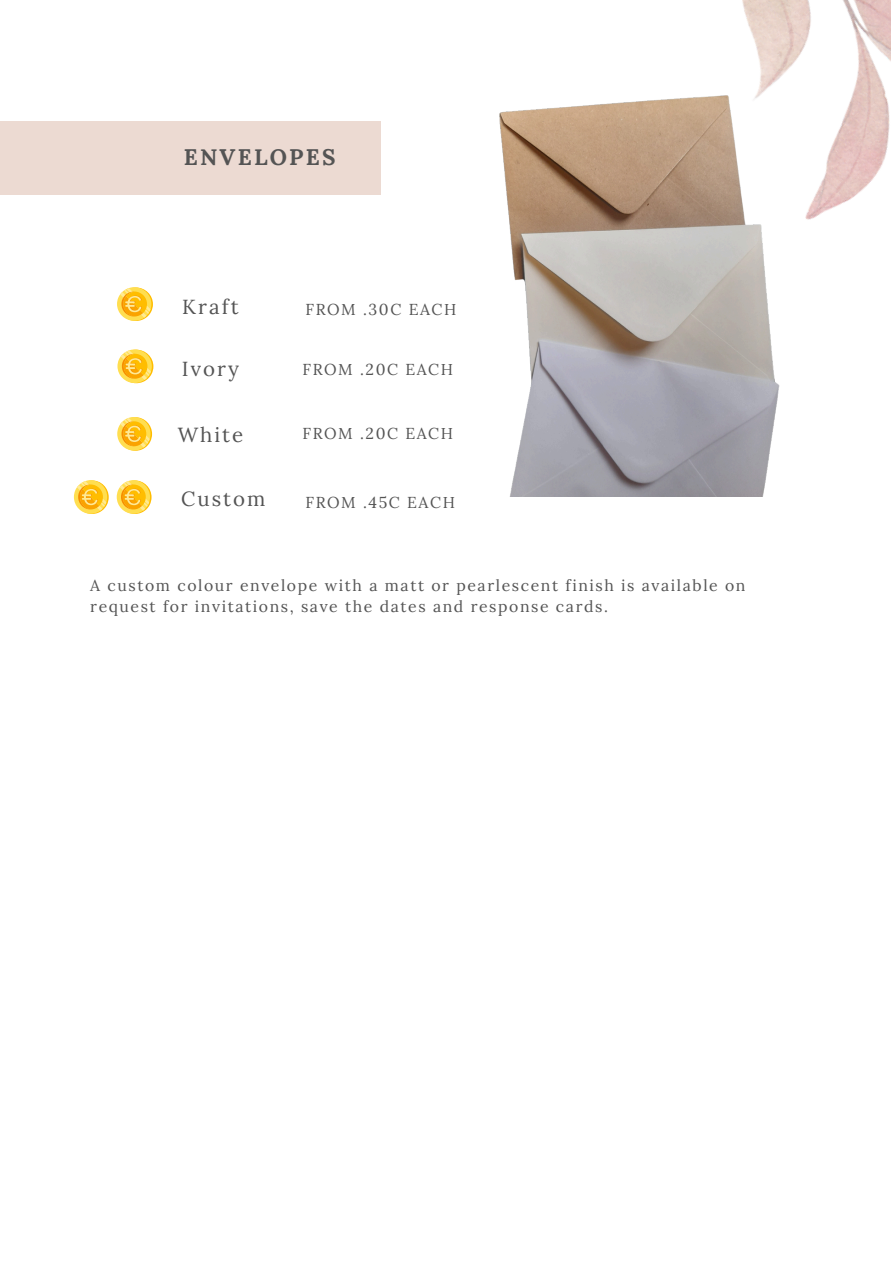
<style>
.page{position:relative;width:891px;height:1269px;background:#fff}
.page>*{position:absolute;margin:0;border:0;box-sizing:border-box;transform-origin:0 0}
.t1{font:700 22.5px "Lora";letter-spacing:.1em;color:#545454}
.t2{font:20.4px "Lora";letter-spacing:.1em;color:#545454}
.t3{font:15.75px/21.3px "Lora";letter-spacing:.1em;color:#545454}
</style>
<div class="page">
<img style="left:260px;top:0;width:631px;height:220px">
<div style="left:0;top:121px;width:381px;height:73px;background:#ecdad2"></div>
<img style="left:471px;top:89px;width:330px;height:408px">
<svg style="left:117px;top:480px;width:35px;height:34px"></svg>
<svg style="left:74px;top:480px;width:35px;height:34px"></svg>
<svg style="left:117px;top:287px;width:36px;height:34px"></svg>
<svg style="left:117px;top:349px;width:36px;height:34px"></svg>
<svg style="left:117px;top:417px;width:35px;height:34px"></svg>
<p class="t1" style="left:184px;top:142px;width:153px">ENVELOPES</p>
<p class="t2" style="left:182px;top:294px;width:58px">Kraft</p>
<h3 class="t3" style="left:305px;top:299px;width:153px">FROM .30C EACH</h3>
<p class="t2" style="left:182px;top:356px;width:58px">Ivory</p>
<h2 class="t3" style="left:302px;top:358px;width:152px">FROM .20C EACH</h2>
<h3 class="t2" style="left:178px;top:422px;width:67px">White</h3>
<p class="t3" style="left:302px;top:423px;width:152px">FROM .20C EACH</p>
<h2 class="t2" style="left:181px;top:485px;width:86px">Custom</h2>
<h2 class="t3" style="left:305px;top:491px;width:151px">FROM .45C EACH</h2>
<h1 class="t3" style="left:90px;top:575px;width:657px">A custom colour envelope with a matt or pearlescent finish is available on request for invitations, save the dates and response cards.</h1>
</div>
